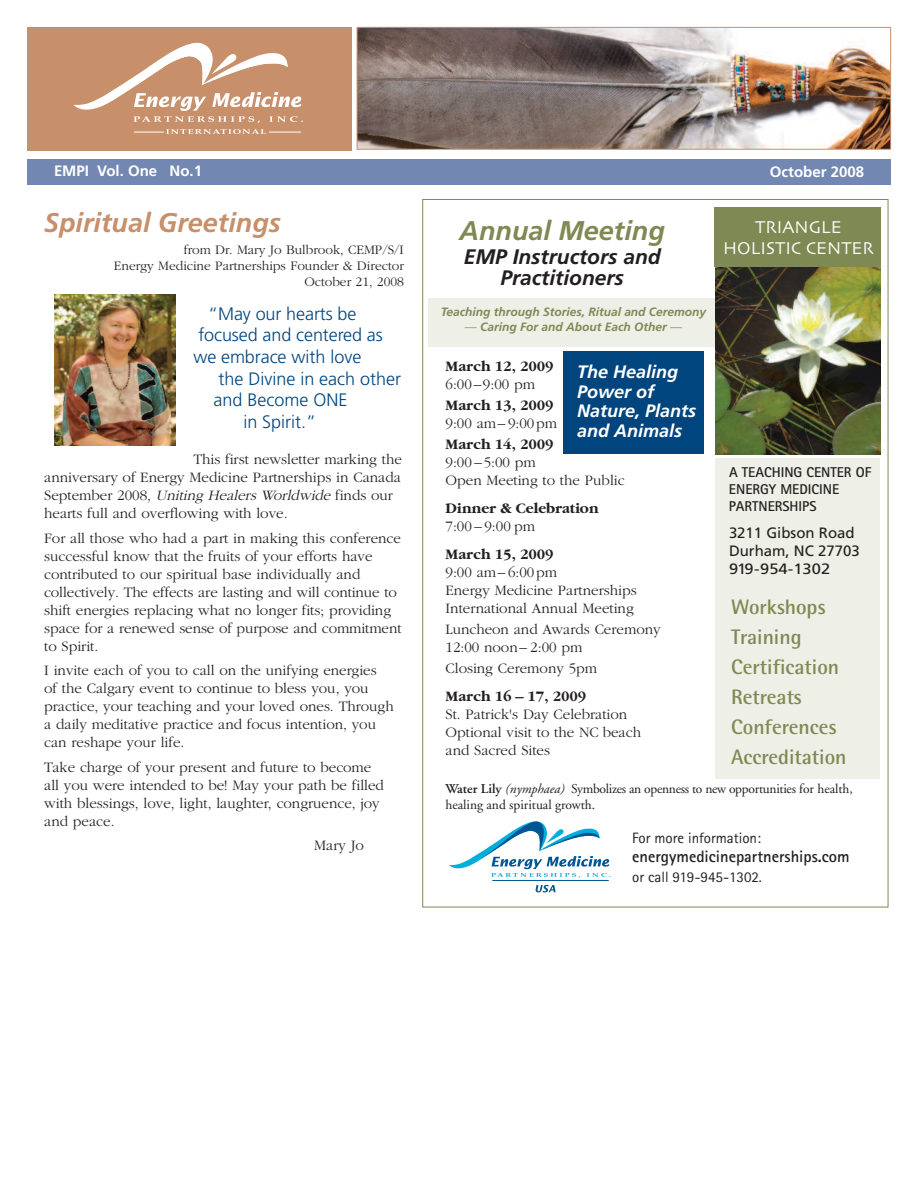
<style>
.page{position:relative;width:918px;height:1188px;background:#fff}
.page>*{position:absolute;margin:0;border:0;box-sizing:border-box;transform-origin:0 0}
.t1{font:italic 700 27px "Frutiger";color:#c78f6a}
.t2{font:italic 700 27px "Frutiger";color:#7f8953}
.t3{font:700 21px/30px "Rotis Semi Sans";color:#7f8953}
.t4{font:italic 700 21px/21px "Frutiger";color:#231f20;text-align:center}
.t5{font:300 18px/21.6px "Frutiger";color:#01457f}
.t6{font:italic 700 18px/19.5px "Frutiger";color:#fff}
.t7{font:18px/21.6px "Skia";color:#fff;text-align:center}
.t8{font:700 16.5px "Rotis Sans Serif";color:#231f20}
.t9{font:300 15px/18px "Garamond";color:#231f20}
.t10{font:700 15px "Garamond";color:#231f20}
.t11{font:15px/18px "Frutiger";color:#231f20}
.t12{font:15px "Rotis Sans Serif";color:#231f20}
.t13{font:700 15px "Frutiger";color:#fff}
.t14{font:700 14.25px/17.1px "Rotis Sans Serif";color:#231f20}
.t15{font:13.5px/16.2px "Adobe Garamond";letter-spacing:-.015em;color:#231f20}
.t16{font:300 13.5px/16.2px "Garamond";color:#231f20;text-align:right}
.t17{font:italic 700 12px "Frutiger";color:#7f8953}
.s1{font-style:italic}
.s2{font-weight:300;font-style:normal}
.s3{font-weight:600}
</style>
<div class="page">
<div style="left:716px;top:458px;width:164px;height:321px;background:#eeefe7"></div>
<div style="left:428px;top:299px;width:300px;height:48px;background:#eeefe7"></div>
<div style="left:27px;top:27px;width:325px;height:123px;background:#c78f6a"></div>
<svg style="left:73px;top:43px;width:230px;height:80px"></svg>
<svg style="left:166px;top:129px;width:100px;height:5px"></svg>
<hr style="left:134px;top:132px;width:30px;height:1px;background:#fff">
<hr style="left:269px;top:132px;width:32px;height:1px;background:#fff">
<img style="left:359px;top:29px;width:530px;height:119px">
<div style="left:357px;top:27px;width:534px;height:123px;border:1px solid #c78f6a"></div>
<div style="left:27px;top:159px;width:864px;height:26px;background:#7287b1"></div>
<img style="left:54px;top:294px;width:122px;height:152px">
<img style="left:715px;top:266px;width:166px;height:188px">
<div style="left:714px;top:207px;width:167px;height:59px;background:#7f8953"></div>
<svg style="left:449px;top:821px;width:161px;height:57px"></svg>
<hr style="left:492px;top:880px;width:117px;height:1px;background:#005595">
<svg style="left:536px;top:885px;width:20px;height:7px"></svg>
<div style="left:564px;top:352px;width:140px;height:102px;background:#01457f"></div>
<p class="t13" style="left:54px;top:165px;width:150px">EMPI Vol. One No.1</p>
<p class="t13" style="left:770px;top:166px;width:96px">October 2008</p>
<h1 class="t1" style="left:44px;top:212px;width:238px">Spiritual Greetings</h1>
<p class="t16" style="left:114px;top:241px;width:291px">from Dr. Mary Jo Bulbrook, CEMP/S/I<br>Energy Medicine Partnerships Founder &amp; Director<br>October 21, 2008</p>
<p class="t5" style="left:193px;top:304px;width:191px;text-indent:15px">“May our hearts be focused and centered as we embrace with love</p>
<p class="t5" style="left:218px;top:369px;width:184px">the Divine in each other</p>
<p class="t5" style="left:213px;top:391px;width:135px">and Become ONE</p>
<p class="t5" style="left:243px;top:412px;width:74px">in Spirit.”</p>
<p class="t9" style="left:44px;top:450px;width:359px;text-indent:149px">This first newsletter marking the anniversary of Energy Medicine Partnerships in Canada September 2008, <span class="s1">Uniting Healers Worldwide</span> finds our hearts full and overflowing with love.</p>
<p class="t9" style="left:44px;top:529px;width:359px">For all those who had a part in making this conference successful know that the fruits of your efforts have contributed to our spiritual base individually and collectively. The effects are lasting and will continue to shift energies replacing what no longer fits; providing space for a renewed sense of purpose and commitment to Spirit.</p>
<p class="t9" style="left:44px;top:661px;width:351px">I invite each of you to call on the unifying energies<br>of the Calgary event to continue to bless you, you practice, your teaching and your loved ones. Through a daily meditative practice and focus intention, you can reshape your life.</p>
<p class="t9" style="left:44px;top:758px;width:341px">Take charge of your present and future to become all you were intended to be! May your path be filled with blessings, love, light, laughter, congruence, joy and peace.</p>
<p class="t9" style="left:314px;top:836px;width:51px">Mary Jo</p>
<h1 class="t2" style="left:460px;top:220px;width:207px">Annual Meeting</h1>
<h2 class="t4" style="left:464px;top:248px;width:198px">EMP Instructors and<br>Practitioners</h2>
<p class="t17" style="left:441px;top:307px;width:267px">Teaching through Stories, Ritual and Ceremony</p>
<p class="t17" style="left:465px;top:322px;width:219px"><span class="s2">—</span> Caring For and About Each Other <span class="s2">—</span></p>
<p class="t10" style="left:446px;top:357px;width:110px">March 12, 2009</p>
<p class="t9" style="left:446px;top:375px;width:91px">6:00–9:00 pm</p>
<p class="t10" style="left:446px;top:396px;width:110px">March 13, 2009</p>
<p class="t9" style="left:446px;top:414px;width:113px">9:00 am– 9:00pm</p>
<p class="t10" style="left:446px;top:435px;width:110px">March 14, 2009</p>
<p class="t9" style="left:446px;top:453px;width:181px">9:00 –5:00 pm<br>Open Meeting to the Public</p>
<p class="t10" style="left:446px;top:499px;width:155px">Dinner &amp; Celebration</p>
<p class="t9" style="left:446px;top:517px;width:91px">7:00 – 9:00 pm</p>
<p class="t10" style="left:446px;top:545px;width:110px">March 15, 2009</p>
<p class="t9" style="left:446px;top:563px;width:193px">9:00 am– 6:00pm<br>Energy Medicine Partnerships<br>International Annual Meeting</p>
<p class="t9" style="left:446px;top:620px;width:217px">Luncheon and Awards Ceremony<br>12:00 noon– 2:00 pm</p>
<p class="t9" style="left:446px;top:659px;width:153px">Closing Ceremony 5pm</p>
<p class="t10" style="left:446px;top:687px;width:142px">March 16 – 17, 2009</p>
<p class="t9" style="left:446px;top:705px;width:197px">St. Patrick's Day Celebration<br>Optional visit to the NC beach and Sacred Sites</p>
<p class="t6" style="left:577px;top:364px;width:120px">The Healing<br>Power of<br>Nature, Plants and Animals</p>
<p class="t7" style="left:723px;top:216px;width:152px">TRIANGLE<br>HOLISTIC CENTER</p>
<p class="t14" style="left:729px;top:465px;width:144px">A TEACHING CENTER OF<br>ENERGY MEDICINE<br>PARTNERSHIPS</p>
<p class="t11" style="left:729px;top:525px;width:132px">3211 Gibson Road<br>Durham, NC 27703<br>919-954-1302</p>
<h2 class="t3" style="left:731px;top:594px;width:117px">Workshops<br>Training<br>Certification<br>Retreats<br>Conferences<br>Accreditation</h2>
<p class="t15" style="left:445px;top:782px;width:409px"><span class="s3">Water Lily</span> <span class="s1">(nymphaea)</span> Symbolizes an openness to new opportunities for health, healing and spiritual growth.</p>
<p class="t12" style="left:632px;top:832px;width:130px">For more information:</p>
<p class="t8" style="left:632px;top:851px;width:219px">energymedicinepartnerships.com</p>
<p class="t12" style="left:632px;top:871px;width:131px">or call 919-945-1302.</p>
</div>
